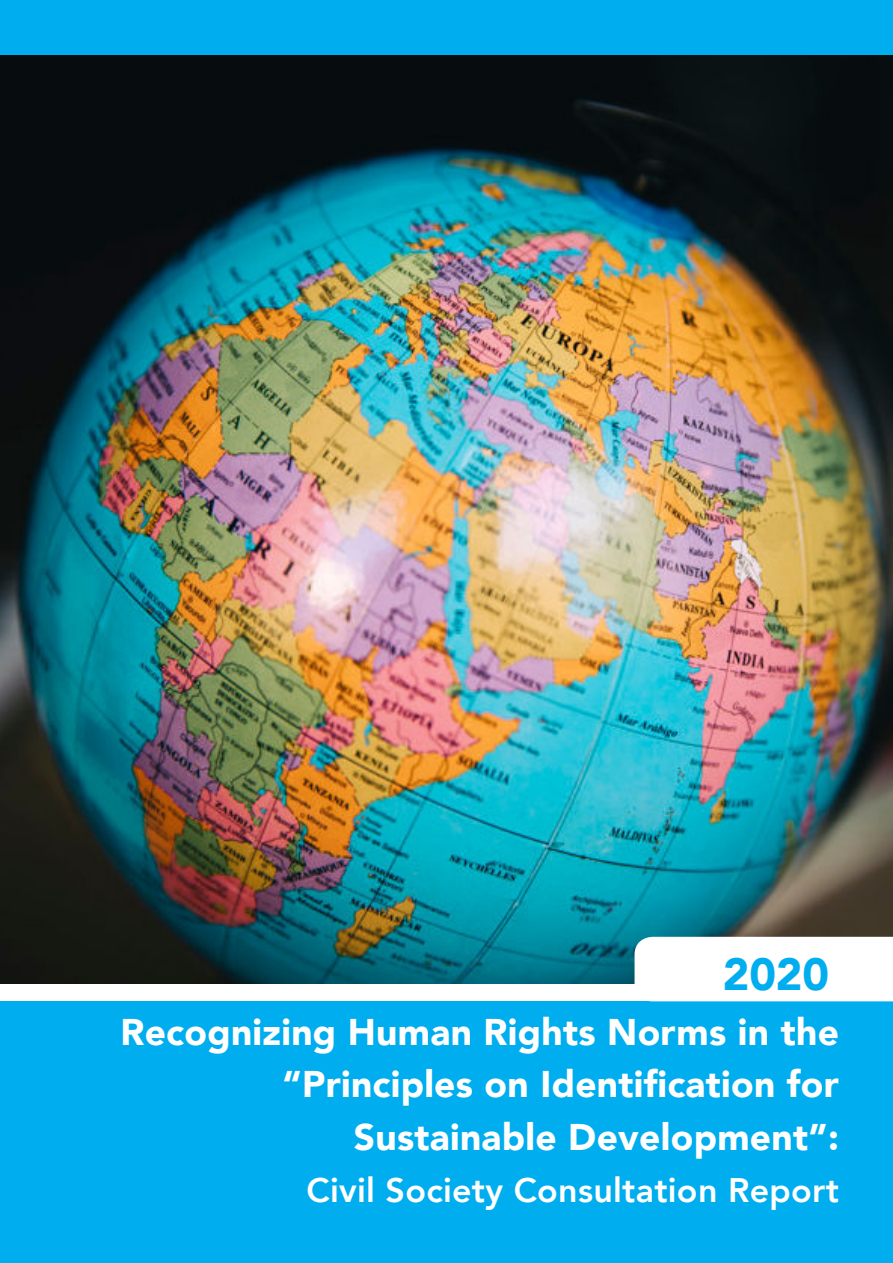
<style>
.page{position:relative;width:893px;height:1263px;background:#fff}
.page>*{position:absolute;margin:0;border:0;box-sizing:border-box;transform-origin:0 0}
.t1{font:900 45px "Avenir";color:#00aeef}
.t2{font:900 37.05px/52.5px "Avenir";letter-spacing:.01em;color:#fff;text-align:right}
.t3{font:800 34.05px "Avenir";letter-spacing:.01em;color:#fff}
</style>
<div class="page">
<img style="left:0;top:54px;width:893px;height:930px">
<div style="left:0;top:1001px;width:893px;height:262px;background:#00aeef"></div>
<svg style="left:635px;top:937px;width:258px;height:47px"></svg>
<div style="left:0;top:0;width:893px;height:54px;background:#00aeef"></div>
<p class="t1" style="left:723px;top:956px;width:108px">2020</p>
<p class="t2" style="left:120px;top:1009px;width:720px">Recognizing Human Rights Norms in the “Principles on Identification for<br>Sustainable Development”:</p>
<p class="t3" style="left:306px;top:1176px;width:534px">Civil Society Consultation Report</p>
</div>
